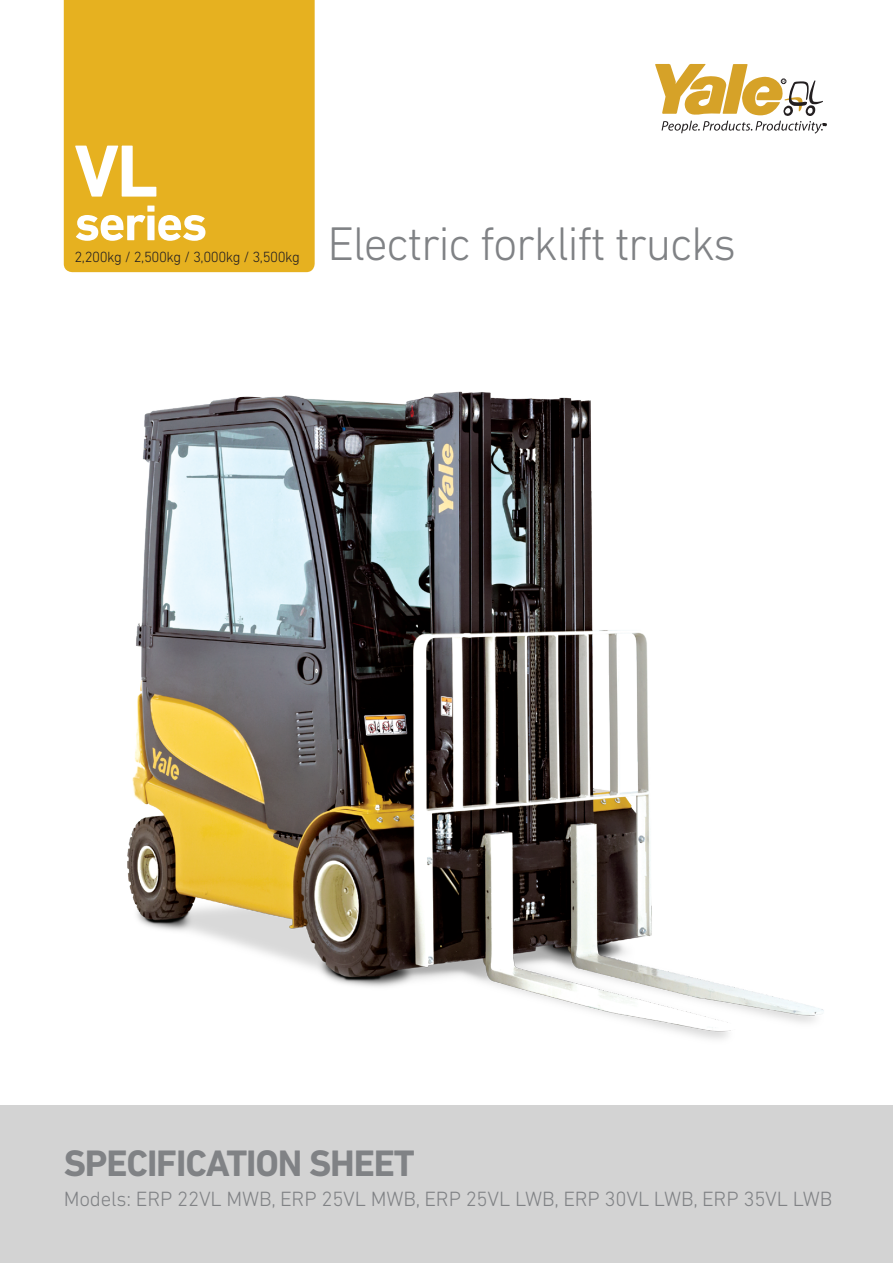
<style>
.page{position:relative;width:893px;height:1263px;background:#fff}
.page>*{position:absolute;margin:0;border:0;box-sizing:border-box;transform-origin:0 0}
.t1{font:700 75px "DIN Next LT Pro";color:#fff}
.t2{font:700 51px "DIN Next LT Pro";letter-spacing:-.03em;color:#fff}
.t3{font:300 48px "DIN Next LT Pro";letter-spacing:-.03em;color:#808285}
.t4{font:700 37.5px "DIN Next LT Pro";letter-spacing:-.03em;color:#808285}
.t5{font:300 21px "DIN Next LT Pro";letter-spacing:-.01em;color:#808285}
.t6{font:300 15px "DIN Next LT Pro";letter-spacing:-.03em;color:#231f20}
</style>
<div class="page">
<img style="left:127px;top:391px;width:697px;height:648px">
<svg style="left:655px;top:64px;width:171px;height:70px"></svg>
<div style="left:64px;top:0;width:251px;height:272px;background:#e6b120"></div>
<div style="left:0;top:1106px;width:893px;height:157px;background:#d3d3d3"></div>
<p class="t1" style="left:74px;top:127px;width:85px">VL</p>
<p class="t2" style="left:74px;top:193px;width:134px">series</p>
<p class="t6" style="left:74px;top:248px;width:227px">2,200kg / 2,500kg / 3,000kg / 3,500kg</p>
<p class="t3" style="left:327px;top:216px;width:410px">Electric forklift trucks</p>
<p class="t4" style="left:64px;top:1141px;width:352px">SPECIFICATION SHEET</p>
<p class="t5" style="left:64px;top:1187px;width:770px">Models: ERP 22VL MWB, ERP 25VL MWB, ERP 25VL LWB, ERP 30VL LWB, ERP 35VL LWB</p>
</div>
